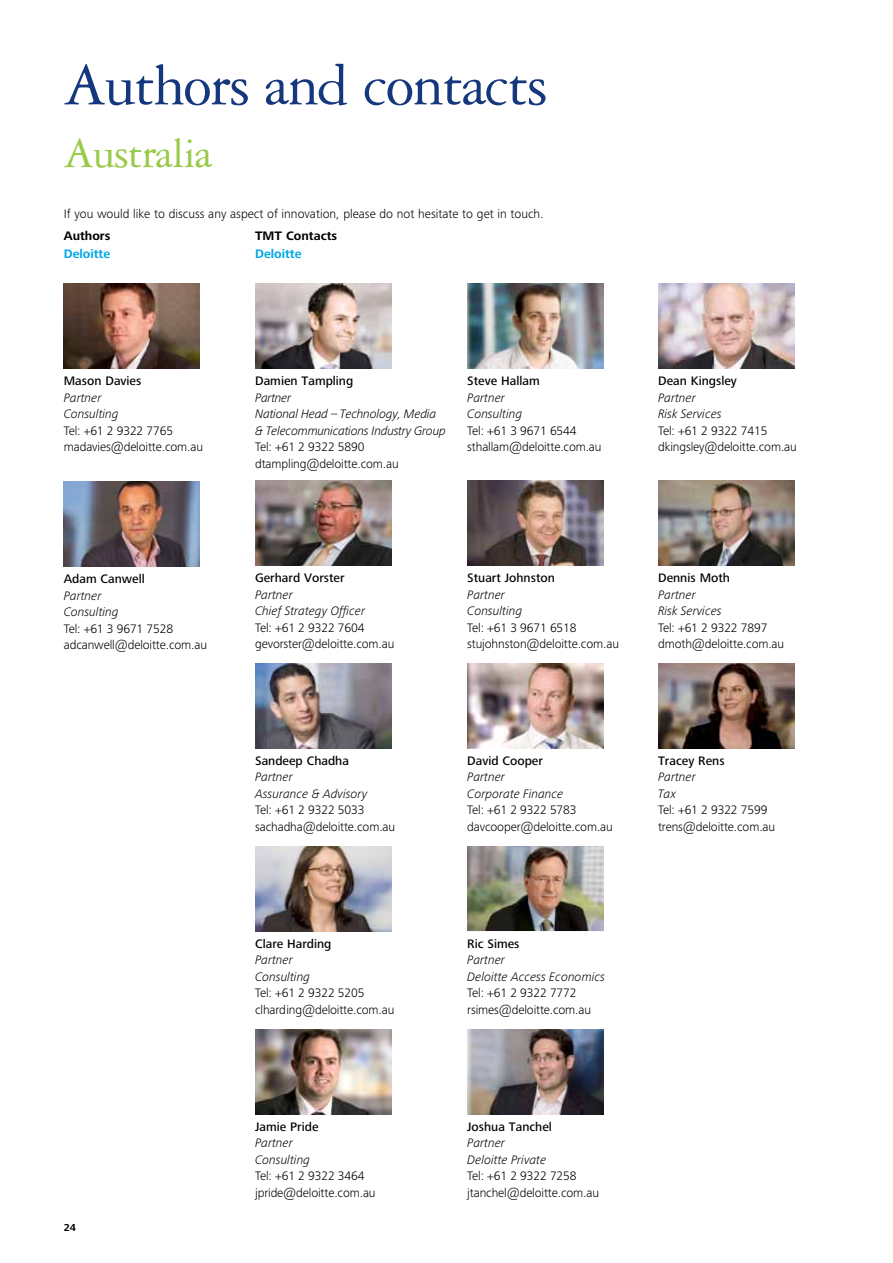
<style>
.page{position:relative;width:893px;height:1263px;background:#fff}
.page>*{position:absolute;margin:0;border:0;box-sizing:border-box;transform-origin:0 0}
.t1{font:63px "Garamond 3 LT Std";letter-spacing:-.025em;color:#14377d}
.t2{font:45px "Garamond 3 LT Std";letter-spacing:-.025em;color:#99ca49}
.t3{font:300 12.75px/16.5px "Frutiger Next Pro";letter-spacing:-.01em;color:#000}
.t4{font:italic 300 12.75px/16.5px "Frutiger Next Pro";color:#000}
.t5{font:500 12.75px "Frutiger Next Pro";color:#000}
.t6{font:italic 300 12.75px/16.5px "Frutiger Next Pro";letter-spacing:-.02em;color:#000}
.t7{font:700 12.75px "Frutiger Next Pro";color:#000}
.t8{font:700 12.75px "Frutiger Next Pro";color:#00aae7}
.t9{font:700 10.5px "Frutiger Next Pro";color:#000}
</style>
<div class="page">
<img style="left:64px;top:284px;width:136px;height:85px">
<img style="left:64px;top:481px;width:136px;height:85px">
<img style="left:255px;top:284px;width:136px;height:85px">
<img style="left:467px;top:284px;width:136px;height:85px">
<img style="left:658px;top:284px;width:136px;height:85px">
<img style="left:255px;top:480px;width:136px;height:86px">
<img style="left:467px;top:480px;width:136px;height:86px">
<img style="left:658px;top:480px;width:136px;height:86px">
<img style="left:255px;top:663px;width:136px;height:85px">
<img style="left:467px;top:663px;width:136px;height:85px">
<img style="left:658px;top:663px;width:136px;height:85px">
<img style="left:255px;top:846px;width:136px;height:85px">
<img style="left:467px;top:846px;width:136px;height:84px">
<img style="left:255px;top:1029px;width:136px;height:85px">
<img style="left:467px;top:1029px;width:136px;height:85px">
<h1 class="t1" style="left:64px;top:51px;width:486px">Authors and contacts</h1>
<h2 class="t2" style="left:64px;top:129px;width:150px">Australia</h2>
<p class="t3" style="left:64px;top:206px;width:481px">If you would like to discuss any aspect of innovation, please do not hesitate to get in touch.</p>
<p class="t7" style="left:255px;top:229px;width:84px">TMT Contacts</p>
<p class="t8" style="left:255px;top:247px;width:48px">Deloitte</p>
<p class="t7" style="left:64px;top:229px;width:48px">Authors</p>
<p class="t8" style="left:64px;top:247px;width:48px">Deloitte</p>
<p class="t5" style="left:64px;top:374px;width:79px">Mason Davies</p>
<p class="t4" style="left:64px;top:389px;width:56px">Partner<br>Consulting</p>
<p class="t3" style="left:64px;top:422px;width:141px">Tel: +61 2 9322 7765 madavies@deloitte.com.au</p>
<p class="t5" style="left:64px;top:571px;width:82px">Adam Canwell</p>
<p class="t4" style="left:64px;top:587px;width:56px">Partner<br>Consulting</p>
<p class="t3" style="left:64px;top:620px;width:145px">Tel: +61 3 9671 7528 adcanwell@deloitte.com.au</p>
<p class="t9" style="left:64px;top:1221px;width:14px">24</p>
<p class="t5" style="left:255px;top:374px;width:100px">Damien Tampling</p>
<p class="t6" style="left:255px;top:389px;width:192px">Partner<br>National Head – Technology, Media &amp; Telecommunications Industry Group</p>
<p class="t3" style="left:255px;top:439px;width:145px">Tel: +61 2 9322 5890 dtampling@deloitte.com.au</p>
<p class="t5" style="left:467px;top:374px;width:74px">Steve Hallam</p>
<p class="t4" style="left:467px;top:389px;width:56px">Partner<br>Consulting</p>
<p class="t3" style="left:467px;top:422px;width:136px">Tel: +61 3 9671 6544 sthallam@deloitte.com.au</p>
<p class="t5" style="left:658px;top:374px;width:80px">Dean Kingsley</p>
<p class="t4" style="left:658px;top:389px;width:65px">Partner<br>Risk Services</p>
<p class="t3" style="left:658px;top:422px;width:140px">Tel: +61 2 9322 7415 dkingsley@deloitte.com.au</p>
<p class="t5" style="left:255px;top:570px;width:91px">Gerhard Vorster</p>
<p class="t4" style="left:255px;top:586px;width:111px">Partner<br>Chief Strategy Officer</p>
<p class="t3" style="left:255px;top:619px;width:141px">Tel: +61 2 9322 7604 gevorster@deloitte.com.au</p>
<p class="t5" style="left:467px;top:570px;width:89px">Stuart Johnston</p>
<p class="t4" style="left:467px;top:586px;width:56px">Partner<br>Consulting</p>
<p class="t3" style="left:467px;top:619px;width:153px">Tel: +61 3 9671 6518 stujohnston@deloitte.com.au</p>
<p class="t5" style="left:658px;top:570px;width:73px">Dennis Moth</p>
<p class="t4" style="left:658px;top:586px;width:65px">Partner<br>Risk Services</p>
<p class="t3" style="left:658px;top:619px;width:128px">Tel: +61 2 9322 7897 dmoth@deloitte.com.au</p>
<p class="t5" style="left:255px;top:753px;width:95px">Sandeep Chadha</p>
<p class="t4" style="left:255px;top:769px;width:114px">Partner<br>Assurance &amp; Advisory</p>
<p class="t3" style="left:255px;top:802px;width:142px">Tel: +61 2 9322 5033 sachadha@deloitte.com.au</p>
<p class="t5" style="left:467px;top:753px;width:77px">David Cooper</p>
<p class="t4" style="left:467px;top:769px;width:98px">Partner<br>Corporate Finance</p>
<p class="t3" style="left:467px;top:802px;width:147px">Tel: +61 2 9322 5783 davcooper@deloitte.com.au</p>
<p class="t5" style="left:658px;top:753px;width:68px">Tracey Rens</p>
<p class="t4" style="left:658px;top:769px;width:39px">Partner<br>Tax</p>
<p class="t3" style="left:658px;top:802px;width:119px">Tel: +61 2 9322 7599 trens@deloitte.com.au</p>
<p class="t5" style="left:255px;top:936px;width:78px">Clare Harding</p>
<p class="t4" style="left:255px;top:952px;width:56px">Partner<br>Consulting</p>
<p class="t3" style="left:255px;top:985px;width:141px">Tel: +61 2 9322 5205 clharding@deloitte.com.au</p>
<p class="t5" style="left:255px;top:1119px;width:65px">Jamie Pride</p>
<p class="t4" style="left:255px;top:1135px;width:56px">Partner<br>Consulting</p>
<p class="t3" style="left:255px;top:1168px;width:122px">Tel: +61 2 9322 3464 jpride@deloitte.com.au</p>
<p class="t5" style="left:467px;top:936px;width:54px">Ric Simes</p>
<p class="t4" style="left:467px;top:952px;width:139px">Partner<br>Deloitte Access Economics</p>
<p class="t3" style="left:467px;top:985px;width:125px">Tel: +61 2 9322 7772 rsimes@deloitte.com.au</p>
<p class="t5" style="left:467px;top:1119px;width:86px">Joshua Tanchel</p>
<p class="t4" style="left:467px;top:1135px;width:80px">Partner<br>Deloitte Private</p>
<p class="t3" style="left:467px;top:1168px;width:133px">Tel: +61 2 9322 7258 jtanchel@deloitte.com.au</p>
</div>
